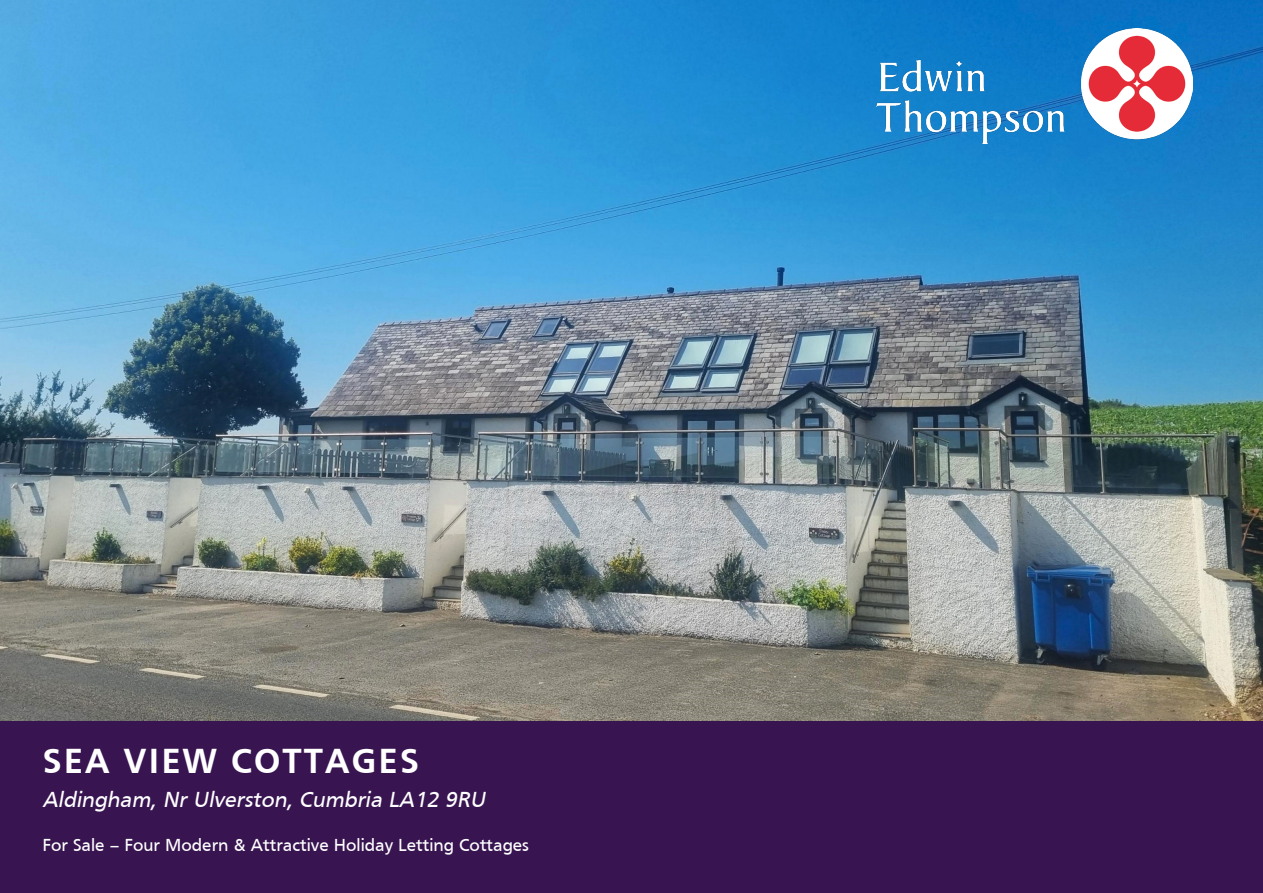
<style>
.page{position:relative;width:1263px;height:893px;background:#fff}
.page>*{position:absolute;margin:0;border:0;box-sizing:border-box;transform-origin:0 0}
.t1{font:700 36px "Frutiger";letter-spacing:.05em;color:#fff}
.t2{font:italic 22.5px "Frutiger";color:#fff}
.t3{font:18px "Frutiger";color:#fff}
</style>
<div class="page">
<div style="left:0;top:721px;width:1263px;height:172px;background:#381451"></div>
<img style="left:0;top:0;width:1263px;height:721px">
<img style="left:876px;top:28px;width:316px;height:116px">
<p class="t1" style="left:43px;top:740px;width:378px">SEA VIEW COTTAGES</p>
<p class="t2" style="left:43px;top:787px;width:449px">Aldingham, Nr Ulverston, Cumbria LA12 9RU</p>
<p class="t3" style="left:43px;top:834px;width:488px">For Sale – Four Modern &amp; Attractive Holiday Letting Cottages</p>
</div>
